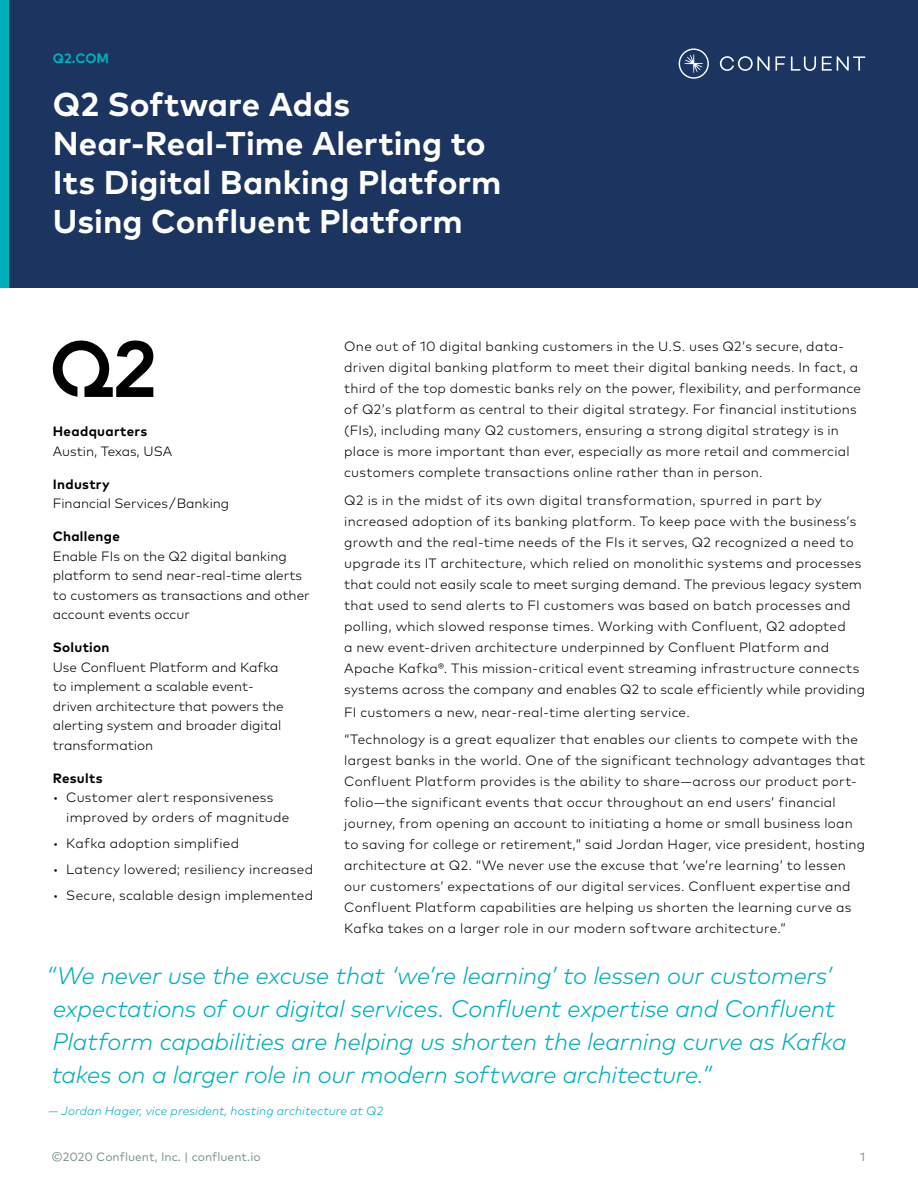
<style>
.page{position:relative;width:918px;height:1188px;background:#fff}
.page>*{position:absolute;margin:0;border:0;box-sizing:border-box;transform-origin:0 0}
.t1{font:700 33px/39px "Mark Pro";color:#fff}
.t2{font:italic 300 24px/33px "Mark Pro";letter-spacing:-.01em;color:#00afba}
.t3{font:300 13.5px/21px "Mark OT";letter-spacing:.02em;color:#000}
.t4{font:300 13.5px/19.5px "Mark Pro";color:#000}
.t5{font:300 13.5px/19.5px "Mark Pro";letter-spacing:.02em;color:#000}
.t6{font:700 13.5px "Mark Pro";letter-spacing:.02em;color:#000}
.t7{font:700 13.5px "Mark Pro";color:#00afba}
.t8{font:italic 300 12px "Mark Pro";letter-spacing:.01em;color:#00afba}
.t9{font:12px "Mark Pro";color:#819494}
</style>
<div class="page">
<div style="left:0;top:0;width:918px;height:288px;background:#1b3460"></div>
<svg style="left:720px;top:56px;width:65px;height:15px"></svg>
<svg style="left:791px;top:56px;width:25px;height:15px"></svg>
<svg style="left:822px;top:56px;width:43px;height:15px"></svg>
<svg style="left:679px;top:48px;width:30px;height:31px"></svg>
<div style="left:0;top:0;width:9px;height:288px;background:#00afba"></div>
<svg style="left:52px;top:340px;width:101px;height:57px"></svg>
<p class="t7" style="left:53px;top:48px;width:58px">Q2.COM</p>
<h1 class="t1" style="left:53px;top:82px;width:450px">Q2 Software Adds<br>Near-Real-Time Alerting to<br>Its Digital Banking Platform<br>Using Confluent Platform</h1>
<p class="t6" style="left:53px;top:421px;width:96px">Headquarters</p>
<p class="t4" style="left:53px;top:440px;width:121px">Austin, Texas, USA</p>
<p class="t6" style="left:53px;top:474px;width:59px">Industry</p>
<p class="t4" style="left:53px;top:493px;width:178px">Financial Services/Banking</p>
<p class="t6" style="left:53px;top:526px;width:69px">Challenge</p>
<p class="t4" style="left:53px;top:545px;width:258px">Enable FIs on the Q2 digital banking platform to send near-real-time alerts to customers as transactions and other account events occur</p>
<p class="t6" style="left:53px;top:637px;width:58px">Solution</p>
<p class="t4" style="left:53px;top:656px;width:232px">Use Confluent Platform and Kafka to implement a scalable event&shy;driven architecture that powers the alerting system and broader digital transformation</p>
<p class="t6" style="left:53px;top:768px;width:51px">Results</p>
<p class="t5" style="left:66px;top:787px;width:225px;text-indent:-14px">• Customer alert responsiveness improved by orders of magnitude</p>
<p class="t5" style="left:53px;top:832px;width:188px">• Kafka adoption simplified</p>
<p class="t5" style="left:53px;top:859px;width:262px">• Latency lowered; resiliency increased</p>
<p class="t5" style="left:53px;top:885px;width:262px">• Secure, scalable design implemented</p>
<p class="t3" style="left:344px;top:336px;width:518px">One out of 10 digital banking customers in the U.S. uses Q2’s secure, data&shy;driven digital banking platform to meet their digital banking needs. In fact, a third of the top domestic banks rely on the power, flexibility, and performance of Q2’s platform as central to their digital strategy. For financial institutions (FIs), including many Q2 customers, ensuring a strong digital strategy is in place is more important than ever, especially as more retail and commercial customers complete transactions online rather than in person.</p>
<p class="t3" style="left:344px;top:490px;width:522px">Q2 is in the midst of its own digital transformation, spurred in part by increased adoption of its banking platform. To keep pace with the business’s growth and the real-time needs of the FIs it serves, Q2 recognized a need to upgrade its IT architecture, which relied on monolithic systems and processes that could not easily scale to meet surging demand. The previous legacy system that used to send alerts to FI customers was based on batch processes and polling, which slowed response times. Working with Confluent, Q2 adopted<br>a new event-driven architecture underpinned by Confluent Platform and Apache Kafka®. This mission-critical event streaming infrastructure connects systems across the company and enables Q2 to scale efficiently while providing</p>
<p class="t3" style="left:344px;top:698px;width:515px;line-height:27.8px">FI customers a new, near-real-time alerting service.<br>“Technology is a great equalizer that enables our clients to compete with the</p>
<p class="t3" style="left:344px;top:750px;width:522px">largest banks in the world. One of the significant technology advantages that Confluent Platform provides is the ability to share—across our product port&shy;folio—the significant events that occur throughout an end users’ financial journey, from opening an account to initiating a home or small business loan to saving for college or retirement,” said Jordan Hager, vice president, hosting architecture at Q2. “We never use the excuse that ‘we’re learning’ to lessen our customers’ expectations of our digital services. Confluent expertise and Confluent Platform capabilities are helping us shorten the learning curve as Kafka takes on a larger role in our modern software architecture.”</p>
<p class="t2" style="left:46px;top:957px;width:802px">“We never use the excuse that ‘we’re learning’ to lessen our customers’ expectations of our digital services. Confluent expertise and Confluent Platform capabilities are helping us shorten the learning curve as Kafka takes on a larger role in our modern software architecture.”</p>
<p class="t8" style="left:49px;top:1101px;width:336px">— Jordan Hager, vice president, hosting architecture at Q2</p>
<p class="t9" style="left:51px;top:1148px;width:211px">©2020 Confluent, Inc. | confluent.io</p>
<p class="t9" style="left:860px;top:1148px;width:7px">1</p>
</div>
